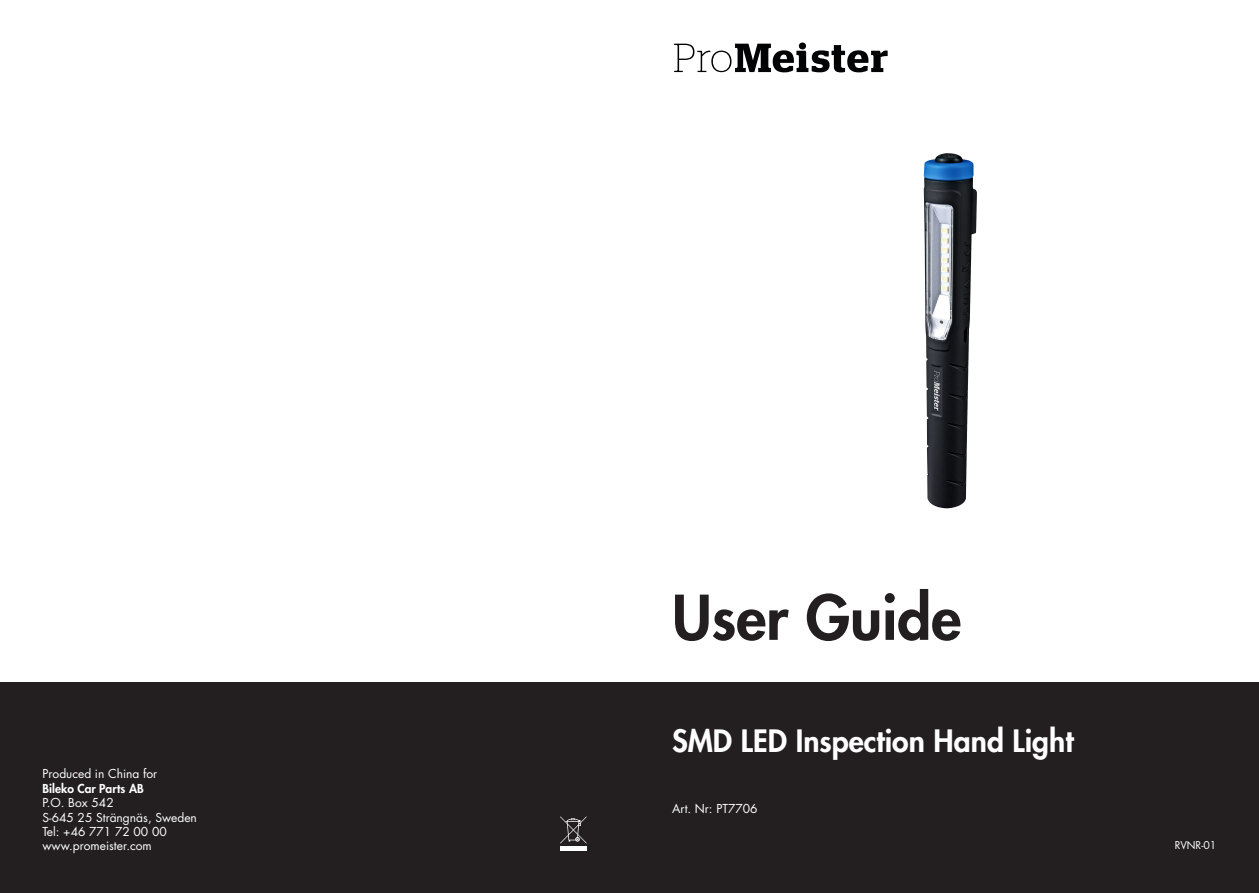
<style>
.page{position:relative;width:1259px;height:893px;background:#fff}
.page>*{position:absolute;margin:0;border:0;box-sizing:border-box;transform-origin:0 0}
.t1{font:800 60px "Futura Std";color:#231f20}
.t2{font:800 30px "Futura Std";color:#fff}
.t3{font:12px "Futura Std";color:#fff}
.t4{font:800 12px "Futura Std";color:#fff}
.t5{font:10.5px "Futura Std";color:#fff}
</style>
<div class="page">
<div style="left:0;top:683px;width:1259px;height:210px;background:#231f20"></div>
<div style="left:799px;top:43px;width:7px;height:6px;background:#010203;border-radius:50%"></div>
<svg style="left:674px;top:44px;width:213px;height:28px"></svg>
<img style="left:923px;top:153px;width:54px;height:356px">
<hr style="left:560px;top:846px;width:27px;height:4px;background:#fff">
<svg style="left:560px;top:816px;width:27px;height:27px"></svg>
<p class="t3" style="left:43px;top:766px;width:116px">Produced in China for</p>
<p class="t4" style="left:43px;top:781px;width:103px">Bileko Car Parts AB</p>
<p class="t3" style="left:43px;top:795px;width:73px">P.O. Box 542</p>
<p class="t3" style="left:43px;top:810px;width:156px">S-645 25 Strängnäs, Sweden</p>
<p class="t3" style="left:43px;top:824px;width:126px">Tel: +46 771 72 00 00</p>
<p class="t3" style="left:43px;top:838px;width:111px">www.promeister.com</p>
<p class="t1" style="left:672px;top:580px;width:291px">User Guide</p>
<p class="t2" style="left:672px;top:722px;width:403px">SMD LED Inspection Hand Light</p>
<p class="t3" style="left:672px;top:800px;width:87px">Art. Nr: PT7706</p>
<p class="t5" style="left:1174px;top:839px;width:43px">RVNR-01</p>
</div>
